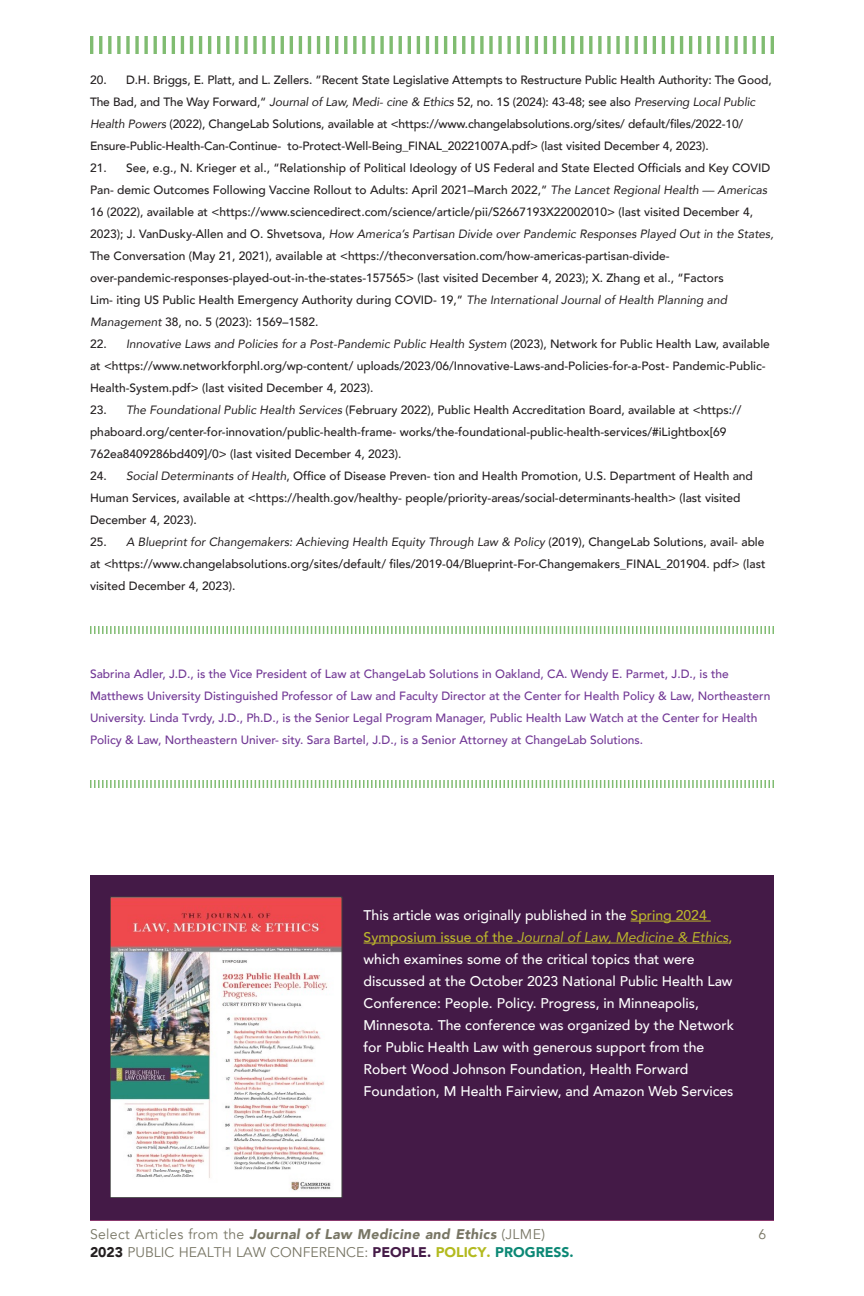
<style>
.page{position:relative;width:864px;height:1296px;background:#fff}
.page>*{position:absolute;margin:0;border:0;box-sizing:border-box;transform-origin:0 0}
.Body_text{font:500 14px/22px "Avenir";color:#fff}
.t1{font:italic 900 14px "Avenir";letter-spacing:.025em;color:#787665}
.t2{font:14px "Avenir";color:#787665}
.Body_text-2{font:500 12px/22px "Avenir";color:#231f20}
.Body_text-3{font:500 12px/22px "Avenir";color:#713795}
.s1{font-weight:400;font-style:italic}
.s2{color:#bbb62c}
.s3{font-weight:400;font-style:italic;color:#bbb62c}
.s4{font-weight:400;font-style:normal}
.s5{font-weight:900;color:#231f20}
.s6{font-weight:900;color:#441a47}
.s7{font-weight:900;color:#b3ba1f}
.s8{font-weight:900;color:#0c8875}
</style>
<div class="page">
<hr style="left:90px;top:1220px;width:684px;height:1px;background:#8c3a6f">
<hr style="left:771px;top:36px;width:3px;height:18px;background:#80bc71">
<hr style="left:762px;top:36px;width:3px;height:18px;background:#80bc71">
<svg style="left:752px;top:36px;width:4px;height:18px"></svg>
<svg style="left:743px;top:36px;width:4px;height:18px"></svg>
<svg style="left:734px;top:36px;width:4px;height:18px"></svg>
<svg style="left:725px;top:36px;width:4px;height:18px"></svg>
<svg style="left:716px;top:36px;width:4px;height:18px"></svg>
<hr style="left:707px;top:36px;width:3px;height:18px;background:#80bc71">
<hr style="left:698px;top:36px;width:3px;height:18px;background:#80bc71">
<hr style="left:689px;top:36px;width:3px;height:18px;background:#80bc71">
<hr style="left:680px;top:36px;width:3px;height:18px;background:#80bc71">
<hr style="left:671px;top:36px;width:3px;height:18px;background:#80bc71">
<hr style="left:662px;top:36px;width:3px;height:18px;background:#80bc71">
<hr style="left:653px;top:36px;width:3px;height:18px;background:#80bc71">
<hr style="left:644px;top:36px;width:3px;height:18px;background:#80bc71">
<hr style="left:635px;top:36px;width:3px;height:18px;background:#80bc71">
<svg style="left:625px;top:36px;width:4px;height:18px"></svg>
<svg style="left:616px;top:36px;width:4px;height:18px"></svg>
<svg style="left:607px;top:36px;width:4px;height:18px"></svg>
<svg style="left:598px;top:36px;width:4px;height:18px"></svg>
<hr style="left:589px;top:36px;width:3px;height:18px;background:#80bc71">
<hr style="left:580px;top:36px;width:3px;height:18px;background:#80bc71">
<hr style="left:571px;top:36px;width:3px;height:18px;background:#80bc71">
<hr style="left:562px;top:36px;width:3px;height:18px;background:#80bc71">
<hr style="left:553px;top:36px;width:3px;height:18px;background:#80bc71">
<hr style="left:544px;top:36px;width:3px;height:18px;background:#80bc71">
<hr style="left:535px;top:36px;width:3px;height:18px;background:#80bc71">
<hr style="left:526px;top:36px;width:3px;height:18px;background:#80bc71">
<hr style="left:517px;top:36px;width:3px;height:18px;background:#80bc71">
<svg style="left:507px;top:36px;width:4px;height:18px"></svg>
<svg style="left:498px;top:36px;width:4px;height:18px"></svg>
<svg style="left:489px;top:36px;width:4px;height:18px"></svg>
<svg style="left:480px;top:36px;width:4px;height:18px"></svg>
<svg style="left:471px;top:36px;width:4px;height:18px"></svg>
<hr style="left:462px;top:36px;width:3px;height:18px;background:#80bc71">
<hr style="left:453px;top:36px;width:3px;height:18px;background:#80bc71">
<hr style="left:444px;top:36px;width:3px;height:18px;background:#80bc71">
<hr style="left:435px;top:36px;width:3px;height:18px;background:#80bc71">
<hr style="left:426px;top:36px;width:3px;height:18px;background:#80bc71">
<hr style="left:417px;top:36px;width:3px;height:18px;background:#80bc71">
<hr style="left:408px;top:36px;width:3px;height:18px;background:#80bc71">
<hr style="left:399px;top:36px;width:3px;height:18px;background:#80bc71">
<svg style="left:389px;top:36px;width:4px;height:18px"></svg>
<svg style="left:380px;top:36px;width:4px;height:18px"></svg>
<svg style="left:371px;top:36px;width:4px;height:18px"></svg>
<svg style="left:362px;top:36px;width:4px;height:18px"></svg>
<svg style="left:353px;top:36px;width:4px;height:18px"></svg>
<hr style="left:344px;top:36px;width:3px;height:18px;background:#80bc71">
<hr style="left:335px;top:36px;width:3px;height:18px;background:#80bc71">
<hr style="left:326px;top:36px;width:3px;height:18px;background:#80bc71">
<hr style="left:317px;top:36px;width:3px;height:18px;background:#80bc71">
<hr style="left:308px;top:36px;width:3px;height:18px;background:#80bc71">
<hr style="left:299px;top:36px;width:3px;height:18px;background:#80bc71">
<hr style="left:290px;top:36px;width:3px;height:18px;background:#80bc71">
<hr style="left:281px;top:36px;width:3px;height:18px;background:#80bc71">
<hr style="left:272px;top:36px;width:3px;height:18px;background:#80bc71">
<svg style="left:262px;top:36px;width:4px;height:18px"></svg>
<svg style="left:253px;top:36px;width:4px;height:18px"></svg>
<svg style="left:244px;top:36px;width:4px;height:18px"></svg>
<svg style="left:235px;top:36px;width:4px;height:18px"></svg>
<hr style="left:226px;top:36px;width:3px;height:18px;background:#80bc71">
<hr style="left:217px;top:36px;width:3px;height:18px;background:#80bc71">
<hr style="left:208px;top:36px;width:3px;height:18px;background:#80bc71">
<hr style="left:199px;top:36px;width:3px;height:18px;background:#80bc71">
<hr style="left:190px;top:36px;width:3px;height:18px;background:#80bc71">
<hr style="left:181px;top:36px;width:3px;height:18px;background:#80bc71">
<hr style="left:172px;top:36px;width:3px;height:18px;background:#80bc71">
<hr style="left:163px;top:36px;width:3px;height:18px;background:#80bc71">
<hr style="left:154px;top:36px;width:3px;height:18px;background:#80bc71">
<svg style="left:144px;top:36px;width:4px;height:18px"></svg>
<svg style="left:135px;top:36px;width:4px;height:18px"></svg>
<svg style="left:126px;top:36px;width:4px;height:18px"></svg>
<svg style="left:117px;top:36px;width:4px;height:18px"></svg>
<svg style="left:108px;top:36px;width:4px;height:18px"></svg>
<hr style="left:99px;top:36px;width:3px;height:18px;background:#80bc71">
<hr style="left:90px;top:36px;width:3px;height:18px;background:#80bc71">
<div style="left:90px;top:876px;width:684px;height:344px;background:#441a47"></div>
<img style="left:112px;top:899px;width:228px;height:297px">
<div style="left:110px;top:897px;width:232px;height:301px;border:1px solid #404040"></div>
<hr style="left:631px;top:921px;width:80px;height:1px;background:#bbb62c">
<hr style="left:364px;top:943px;width:365px;height:1px;background:#bbb62c">
<svg style="left:90px;top:626px;width:684px;height:8px"></svg>
<svg style="left:90px;top:780px;width:684px;height:8px"></svg>
<p class="Body_text-2" style="left:90px;top:68px;width:683px">20. D.H. Briggs, E. Platt, and L. Zellers. ”Recent State Legislative Attempts to Restructure Public Health Authority: The Good, The Bad, and The Way Forward,“ <span class="s1">Journal of Law, Medi- cine &amp; Ethics</span> 52, no. 1S (2024): 43-48; see also <span class="s1">Preserving Local Public Health Powers</span> (2022), ChangeLab Solutions, available at &lt;https://www.changelabsolutions.org/sites/ default/files/2022-10/ Ensure-Public-Health-Can-Continue- to-Protect-Well-Being_FINAL_20221007A.pdf&gt; (last visited December 4, 2023).</p>
<p class="Body_text-2" style="left:90px;top:156px;width:685px">21. See, e.g., N. Krieger et al., “Relationship of Political Ideology of US Federal and State Elected Officials and Key COVID Pan- demic Outcomes Following Vaccine Rollout to Adults: April 2021–March 2022,” <span class="s1">The Lancet Regional Health — Americas </span>16 (2022), available at &lt;https://www.sciencedirect.com/science/article/pii/S2667193X22002010&gt; (last visited December 4, 2023); J. VanDusky-Allen and O. Shvetsova, <span class="s1">How America’s Partisan Divide over Pandemic Responses Played Out in the States, </span>The Conversation (May 21, 2021), available at &lt;https://theconversation.com/how-americas-partisan-divide-</p>
<p class="Body_text-2" style="left:90px;top:266px;width:639px">over-pandemic-responses-played-out-in-the-states-157565&gt; (last visited December 4, 2023); X. Zhang et al., “Factors<br>Lim- iting US Public Health Emergency Authority during COVID- 19,” <span class="s1">The International Journal of Health Planning and<br>Management</span> 38, no. 5 (2023): 1569–1582.</p>
<p class="Body_text-2" style="left:90px;top:332px;width:681px">22. <span class="s1">Innovative Laws and Policies for a Post-Pandemic Public Health System</span> (2023), Network for Public Health Law, available at &lt;https://www.networkforphl.org/wp-content/ uploads/2023/06/Innovative-Laws-and-Policies-for-a-Post- Pandemic-Public-<br>Health-System.pdf&gt; (last visited December 4, 2023).</p>
<p class="Body_text-2" style="left:90px;top:398px;width:653px">23. <span class="s1">The Foundational Public Health Services</span> (February 2022), Public Health Accreditation Board, available at &lt;https:// phaboard.org/center-for-innovation/public-health-frame- works/the-foundational-public-health-services/#iLightbox[69<br>762ea8409286bd409]/0&gt; (last visited December 4, 2023).</p>
<p class="Body_text-2" style="left:90px;top:464px;width:664px">24. <span class="s1">Social Determinants of Health</span>, Office of Disease Preven- tion and Health Promotion, U.S. Department of Health and<br>Human Services, available at &lt;https://health.gov/healthy- people/priority-areas/social-determinants-health&gt; (last visited<br>December 4, 2023).</p>
<p class="Body_text-2" style="left:90px;top:530px;width:677px;text-align:justify">25. <span class="s1">A Blueprint for Changemakers: Achieving Health Equity Through Law &amp; Policy</span> (2019), ChangeLab Solutions, avail- able at &lt;https://www.changelabsolutions.org/sites/default/ files/2019-04/Blueprint-For-Changemakers_FINAL_201904. pdf&gt; (last visited December 4, 2023).</p>
<p class="Body_text-3" style="left:90px;top:662px;width:682px">Sabrina Adler, J.D., is the Vice President of Law at ChangeLab Solutions in Oakland, CA. Wendy E. Parmet, J.D., is the Matthews University Distinguished Professor of Law and Faculty Director at the Center for Health Policy &amp; Law, Northeastern University. Linda Tvrdy, J.D., Ph.D., is the Senior Legal Program Manager, Public Health Law Watch at the Center for Health Policy &amp; Law, Northeastern Univer- sity. Sara Bartel, J.D., is a Senior Attorney at ChangeLab Solutions.</p>
<p class="Body_text" style="left:364px;top:903px;width:370px">This article was originally published in the <span class="s2">Spring 2024<br>Symposium issue of the</span> <span class="s3">Journal of Law, Medicine &amp; Ethics</span><span class="s2">,</span></p>
<p class="Body_text" style="left:364px;top:947px;width:332px">which examines some of the critical topics that were</p>
<p class="Body_text" style="left:364px;top:969px;width:370px">discussed at the October 2023 National Public Health Law<br>Conference: People. Policy. Progress, in Minneapolis,</p>
<p class="Body_text" style="left:364px;top:1013px;width:372px">Minnesota. The conference was organized by the Network</p>
<p class="Body_text" style="left:364px;top:1035px;width:342px">for Public Health Law with generous support from the</p>
<p class="Body_text" style="left:364px;top:1057px;width:326px">Robert Wood Johnson Foundation, Health Forward</p>
<p class="Body_text" style="left:364px;top:1079px;width:371px">Foundation, M Health Fairview, and Amazon Web Services</p>
<p class="t1" style="left:90px;top:1223px;width:457px"><span class="s4">Select Articles from the</span> Journal of Law Medicine and Ethics <span class="s4">(JLME)</span></p>
<p class="t2" style="left:758px;top:1226px;width:9px">6</p>
<p class="t2" style="left:90px;top:1244px;width:485px"><span class="s5">2023</span> PUBLIC HEALTH LAW CONFERENCE: <span class="s6">PEOPLE.</span> <span class="s7">POLICY.</span> <span class="s8">PROGRESS.</span></p>
</div>
